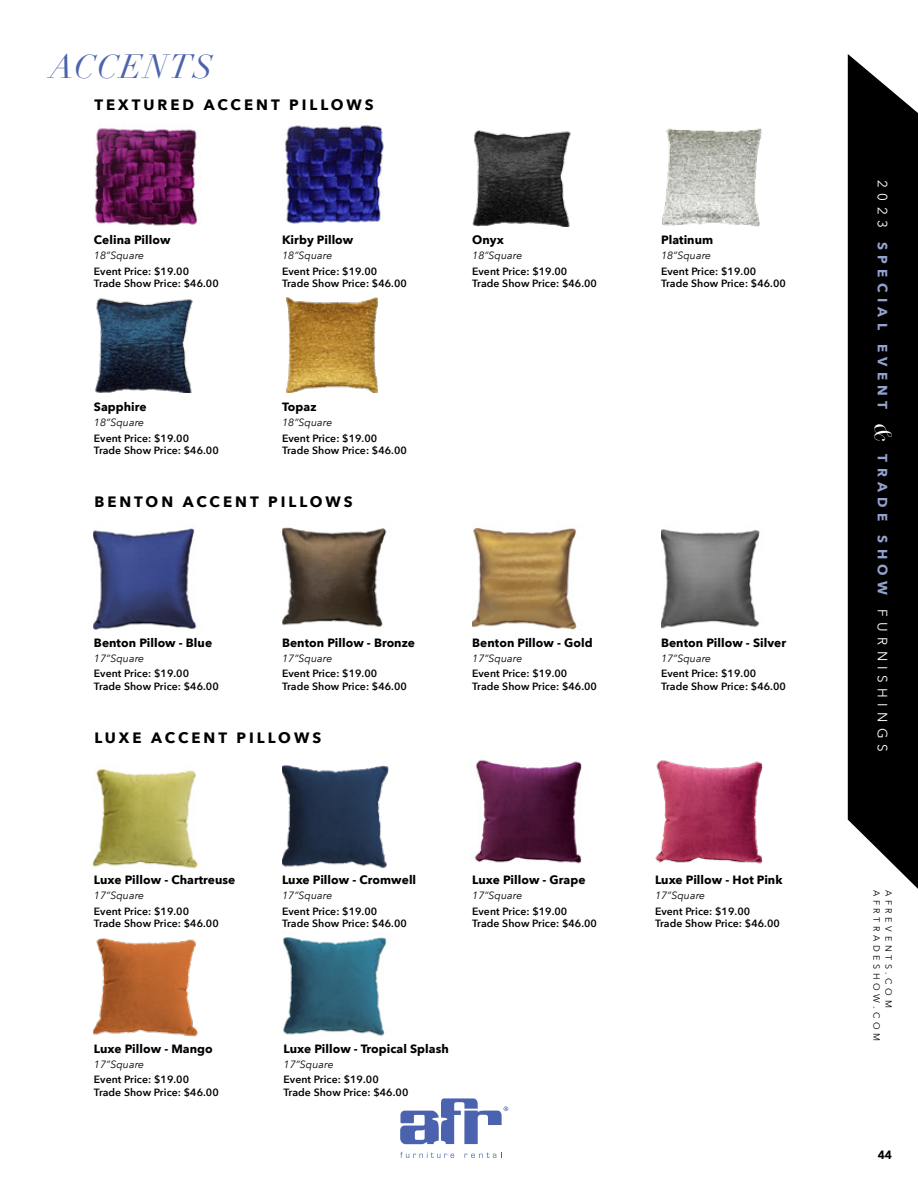
<style>
.page{position:relative;width:918px;height:1188px;background:#fff}
.page>*{position:absolute;margin:0;border:0;box-sizing:border-box;transform-origin:0 0}
.t1{font:italic 33px "Didot";letter-spacing:.05em;color:#4b63ae}
.t2{font:700 15px "Avenir Next";letter-spacing:.2em;color:#000}
.t3{font:700 13.5px "Avenir Next";letter-spacing:.4em;color:#93a1ce}
.t4{font:700 12px "Avenir Next";letter-spacing:.005em;color:#000}
.t5{font:900 12px "Avenir";color:#000}
.t6{font:600 10.5px/12.6px "Avenir Next";letter-spacing:.005em;color:#000}
.t7{font:italic 10.5px "Avenir Next";letter-spacing:.005em;color:#000}
.t8{font:9px "Avenir Next";letter-spacing:.4em;color:#000}
.s1{font-weight:400;color:#fff}
.s2{font-family:"Didot";font-weight:400;font-style:italic;font-size:24px;color:#fff}
</style>
<div class="page">
<svg style="left:400px;top:1098px;width:108px;height:46px"></svg>
<svg style="left:400px;top:1152px;width:54px;height:6px"></svg>
<svg style="left:465px;top:1152px;width:37px;height:6px"></svg>
<svg style="left:848px;top:54px;width:70px;height:835px;fill:#000"></svg>
<img style="left:282px;top:765px;width:107px;height:104px">
<img style="left:94px;top:769px;width:104px;height:99px">
<img style="left:94px;top:938px;width:104px;height:99px">
<img style="left:474px;top:759px;width:108px;height:105px">
<img style="left:283px;top:937px;width:104px;height:99px">
<img style="left:655px;top:760px;width:108px;height:104px">
<img style="left:282px;top:527px;width:105px;height:100px">
<img style="left:94px;top:528px;width:103px;height:102px">
<img style="left:472px;top:527px;width:105px;height:103px">
<img style="left:661px;top:529px;width:99px;height:100px">
<img style="left:285px;top:125px;width:99px;height:99px">
<img style="left:285px;top:297px;width:93px;height:96px">
<img style="left:95px;top:128px;width:103px;height:98px">
<img style="left:95px;top:298px;width:98px;height:95px">
<img style="left:472px;top:130px;width:99px;height:96px">
<img style="left:662px;top:128px;width:100px;height:98px">
<h1 class="t1" style="left:50px;top:46px;width:165px">ACCENTS</h1>
<h2 class="t2" style="left:94px;top:92px;width:281px">TEXTURED ACCENT PILLOWS</h2>
<p class="t4" style="left:94px;top:229px;width:78px">Celina Pillow</p>
<p class="t7" style="left:94px;top:247px;width:52px">18”Square</p>
<p class="t6" style="left:94px;top:264px;width:126px">Event Price: $19.00<br>Trade Show Price: $46.00</p>
<p class="t4" style="left:94px;top:396px;width:54px">Sapphire</p>
<p class="t7" style="left:94px;top:413px;width:52px">18”Square</p>
<p class="t6" style="left:94px;top:431px;width:126px">Event Price: $19.00<br>Trade Show Price: $46.00</p>
<p class="t4" style="left:282px;top:229px;width:73px">Kirby Pillow</p>
<p class="t7" style="left:282px;top:247px;width:52px">18”Square</p>
<p class="t6" style="left:282px;top:264px;width:126px">Event Price: $19.00<br>Trade Show Price: $46.00</p>
<p class="t4" style="left:282px;top:396px;width:36px">Topaz</p>
<p class="t7" style="left:282px;top:413px;width:52px">18”Square</p>
<p class="t6" style="left:282px;top:431px;width:126px">Event Price: $19.00<br>Trade Show Price: $46.00</p>
<h2 class="t2" style="left:94px;top:488px;width:260px">BENTON ACCENT PILLOWS</h2>
<p class="t4" style="left:94px;top:632px;width:120px">Benton Pillow - Blue</p>
<p class="t7" style="left:94px;top:649px;width:52px">17”Square</p>
<p class="t6" style="left:94px;top:667px;width:126px">Event Price: $19.00<br>Trade Show Price: $46.00</p>
<p class="t4" style="left:282px;top:632px;width:135px">Benton Pillow - Bronze</p>
<p class="t7" style="left:282px;top:649px;width:52px">17”Square</p>
<p class="t6" style="left:282px;top:667px;width:126px">Event Price: $19.00<br>Trade Show Price: $46.00</p>
<h2 class="t2" style="left:94px;top:725px;width:228px">LUXE ACCENT PILLOWS</h2>
<p class="t4" style="left:472px;top:229px;width:33px">Onyx</p>
<p class="t7" style="left:472px;top:247px;width:52px">18”Square</p>
<p class="t6" style="left:472px;top:264px;width:126px">Event Price: $19.00<br>Trade Show Price: $46.00</p>
<p class="t4" style="left:472px;top:632px;width:122px">Benton Pillow - Gold</p>
<p class="t7" style="left:472px;top:649px;width:52px">17”Square</p>
<p class="t6" style="left:472px;top:667px;width:126px">Event Price: $19.00<br>Trade Show Price: $46.00</p>
<p class="t4" style="left:94px;top:870px;width:143px">Luxe Pillow - Chartreuse</p>
<p class="t7" style="left:94px;top:887px;width:52px">17”Square</p>
<p class="t6" style="left:94px;top:905px;width:126px">Event Price: $19.00<br>Trade Show Price: $46.00</p>
<p class="t4" style="left:94px;top:1038px;width:120px">Luxe Pillow - Mango</p>
<p class="t7" style="left:94px;top:1055px;width:52px">17”Square</p>
<p class="t6" style="left:94px;top:1073px;width:126px">Event Price: $19.00<br>Trade Show Price: $46.00</p>
<p class="t4" style="left:282px;top:870px;width:136px">Luxe Pillow - Cromwell</p>
<p class="t7" style="left:282px;top:887px;width:52px">17”Square</p>
<p class="t6" style="left:282px;top:905px;width:126px">Event Price: $19.00<br>Trade Show Price: $46.00</p>
<p class="t4" style="left:472px;top:870px;width:115px">Luxe Pillow - Grape</p>
<p class="t7" style="left:472px;top:887px;width:52px">17”Square</p>
<p class="t6" style="left:472px;top:905px;width:126px">Event Price: $19.00<br>Trade Show Price: $46.00</p>
<p class="t4" style="left:284px;top:1038px;width:167px">Luxe Pillow - Tropical Splash</p>
<p class="t7" style="left:284px;top:1055px;width:52px">17”Square</p>
<p class="t6" style="left:284px;top:1073px;width:126px">Event Price: $19.00<br>Trade Show Price: $46.00</p>
<p class="t4" style="left:661px;top:229px;width:54px">Platinum</p>
<p class="t7" style="left:661px;top:247px;width:52px">18”Square</p>
<p class="t6" style="left:661px;top:264px;width:126px">Event Price: $19.00<br>Trade Show Price: $46.00</p>
<p class="t4" style="left:661px;top:632px;width:127px">Benton Pillow - Silver</p>
<p class="t7" style="left:661px;top:649px;width:52px">17”Square</p>
<p class="t6" style="left:661px;top:667px;width:126px">Event Price: $19.00<br>Trade Show Price: $46.00</p>
<p class="t4" style="left:655px;top:870px;width:129px">Luxe Pillow - Hot Pink</p>
<p class="t7" style="left:655px;top:887px;width:52px">17”Square</p>
<p class="t6" style="left:655px;top:905px;width:126px">Event Price: $19.00<br>Trade Show Price: $46.00</p>
<p class="t3" style="left:894px;top:180px;width:573px;rotate:90deg"><span class="s1">2023</span> SPECIAL EVENT <span class="s2">&amp;</span> TRADE SHOW <span class="s1">FURNISHINGS</span></p>
<p class="t8" style="left:884px;top:890px;width:153px;rotate:90deg">AFRTRADESHOW.COM</p>
<p class="t8" style="left:896px;top:890px;width:119px;rotate:90deg">AFREVENTS.COM</p>
<p class="t5" style="left:878px;top:1145px;width:16px">44</p>
</div>
